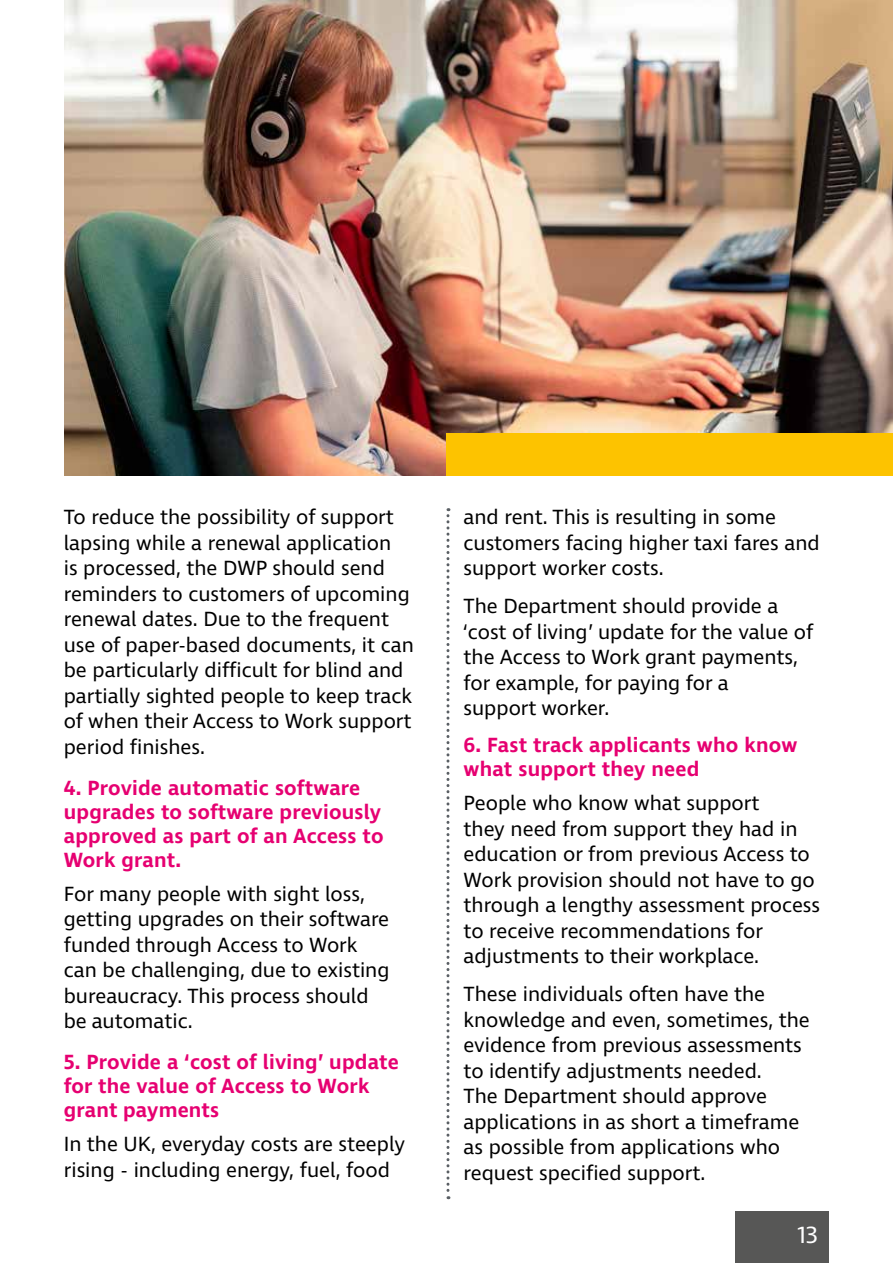
<style>
.page{position:relative;width:893px;height:1263px;background:#fff}
.page>*{position:absolute;margin:0;border:0;box-sizing:border-box;transform-origin:0 0}
.t1{font:24px "Ingra";color:#fff}
.t2{font:21px/25.5px "Ingra";color:#000}
.t3{font:600 21px/24px "Ingra";letter-spacing:.01em;color:#e60071}
</style>
<div class="page">
<div style="left:736px;top:1212px;width:93px;height:51px;background:#575756"></div>
<svg style="left:446px;top:508px;width:3px;height:691px"></svg>
<img style="left:65px;top:0;width:828px;height:475px">
<div style="left:446px;top:433px;width:447px;height:42px;background:#fdc300"></div>
<p class="t2" style="left:64px;top:505px;width:352px">To reduce the possibility of support lapsing while a renewal application<br>is processed, the DWP should send reminders to customers of upcoming renewal dates. Due to the frequent use of paper-based documents, it can be particularly difficult for blind and partially sighted people to keep track of when their Access to Work support period finishes.</p>
<p class="t3" style="left:64px;top:777px;width:321px">4. Provide automatic software upgrades to software previously approved as part of an Access to<br>Work grant.</p>
<p class="t2" style="left:64px;top:882px;width:327px">For many people with sight loss, getting upgrades on their software funded through Access to Work can be challenging, due to existing bureaucracy. This process should be automatic.</p>
<p class="t3" style="left:64px;top:1051px;width:337px">5. Provide a ‘cost of living’ update for the value of Access to Work grant payments</p>
<p class="t2" style="left:64px;top:1132px;width:343px">In the UK, everyday costs are steeply rising - including energy, fuel, food</p>
<p class="t2" style="left:463px;top:505px;width:358px">and rent. This is resulting in some customers facing higher taxi fares and support worker costs.</p>
<p class="t2" style="left:463px;top:595px;width:351px">The Department should provide a ‘cost of living’ update for the value of the Access to Work grant payments, for example, for paying for a<br>support worker.</p>
<p class="t3" style="left:463px;top:734px;width:335px">6. Fast track applicants who know what support they need</p>
<p class="t2" style="left:463px;top:791px;width:358px">People who know what support<br>they need from support they had in education or from previous Access to Work provision should not have to go through a lengthy assessment process to receive recommendations for adjustments to their workplace.</p>
<p class="t2" style="left:463px;top:982px;width:348px">These individuals often have the knowledge and even, sometimes, the evidence from previous assessments to identify adjustments needed.<br>The Department should approve applications in as short a timeframe as possible from applications who request specified support.</p>
<p class="t1" style="left:797px;top:1220px;width:22px">13</p>
</div>
